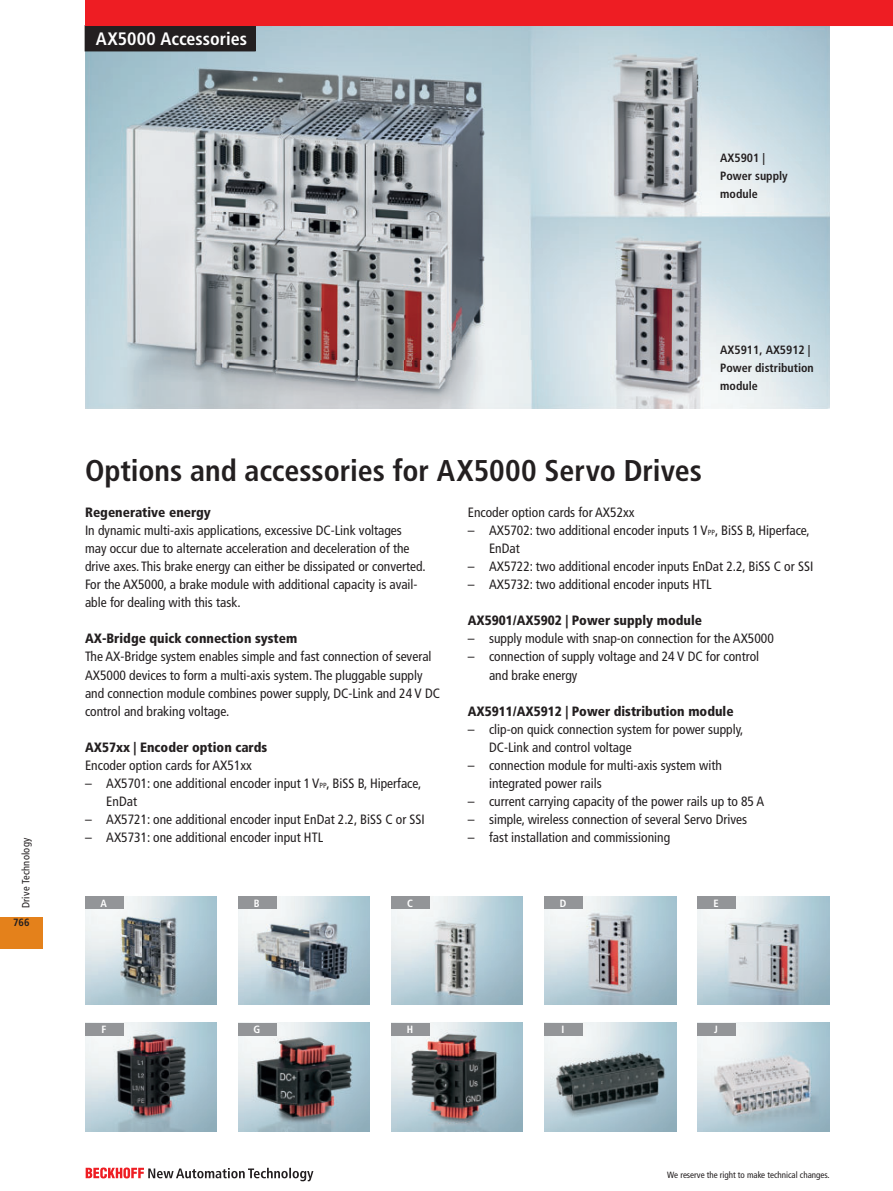
<style>
.page{position:relative;width:893px;height:1191px;background:#fff}
.page>*{position:absolute;margin:0;border:0;box-sizing:border-box;transform-origin:0 0}
.t1{font:700 condensed 30px "Frutiger";color:#231f20}
.t2{font:700 condensed 18px "Frutiger";color:#fff}
.t3{font:condensed 13.5px/18px "Frutiger";color:#231f20}
.t4{font:900 condensed 13.5px "Frutiger";color:#231f20}
.t5{font:700 condensed 12px/18px "Frutiger";color:#231f20}
.t6{font:condensed 10.5px "Frutiger";letter-spacing:.015em;color:#231f20}
.t7{font:700 condensed 10.5px "Frutiger";color:#fff}
.t8{font:700 condensed 10.5px "Frutiger";color:#231f20}
.t9{font:condensed 9px "Frutiger";color:#231f20}
.s1{font-weight:900}
.s2{font-size:7.35px}
</style>
<div class="page">
<img style="left:85px;top:26px;width:744px;height:382px">
<div style="left:85px;top:26px;width:170px;height:25px;background:#231f20"></div>
<img style="left:238px;top:1023px;width:132px;height:108px">
<img style="left:391px;top:1023px;width:132px;height:108px">
<img style="left:544px;top:1023px;width:132px;height:108px">
<img style="left:85px;top:1023px;width:132px;height:108px">
<img style="left:238px;top:896px;width:132px;height:109px">
<div style="left:238px;top:896px;width:38px;height:13px;background:#939598"></div>
<img style="left:391px;top:896px;width:132px;height:109px">
<img style="left:544px;top:896px;width:132px;height:109px">
<div style="left:391px;top:896px;width:38px;height:13px;background:#939598"></div>
<div style="left:544px;top:896px;width:39px;height:13px;background:#939598"></div>
<div style="left:85px;top:1023px;width:38px;height:12px;background:#939598"></div>
<div style="left:238px;top:1023px;width:38px;height:12px;background:#939598"></div>
<div style="left:391px;top:1023px;width:38px;height:12px;background:#939598"></div>
<div style="left:544px;top:1023px;width:39px;height:12px;background:#939598"></div>
<img style="left:697px;top:1023px;width:132px;height:108px">
<div style="left:697px;top:1023px;width:39px;height:12px;background:#939598"></div>
<img style="left:85px;top:896px;width:132px;height:109px">
<div style="left:85px;top:896px;width:38px;height:13px;background:#939598"></div>
<img style="left:697px;top:896px;width:132px;height:109px">
<div style="left:697px;top:896px;width:39px;height:13px;background:#939598"></div>
<div style="left:85px;top:0;width:808px;height:26px;background:#ee1d23"></div>
<svg style="left:86px;top:1167px;width:227px;height:14px"></svg>
<div style="left:0;top:916px;width:43px;height:32px;background:#e4811b"></div>
<p class="t2" style="left:96px;top:31px;width:153px">AX5000 Accessories</p>
<p class="t5" style="left:720px;top:150px;width:69px">AX5901 |<br>Power supply module</p>
<p class="t6" style="left:22px;top:908px;width:72px;rotate:-90deg">Drive Technology</p>
<p class="t8" style="left:13px;top:918px;width:18px">766</p>
<p class="t5" style="left:720px;top:341px;width:95px">AX5911, AX5912 |<br>Power distribution module</p>
<p class="t1" style="left:85px;top:458px;width:618px">Options and accessories for AX5000 Servo Drives</p>
<p class="t3" style="left:85px;top:504px;width:342px"><span class="s1">Regenerative energy<br></span>In dynamic multi-axis applications, excessive DC-Link voltages may occur due to alternate acceleration and deceleration of the drive axes. This brake energy can either be dissipated or converted.<br>For the AX5000, a brake module with additional capacity is avail&shy;able for dealing with this task.</p>
<p class="t3" style="left:85px;top:631px;width:357px"><span class="s1">AX-Bridge quick connection system<br></span>The AX-Bridge system enables simple and fast connection of several AX5000 devices to form a multi-axis system. The pluggable supply and connection module combines power supply, DC-Link and 24 V DC control and braking voltage.</p>
<p class="t3" style="left:85px;top:739px;width:184px"><span class="s1">AX57xx | Encoder option cards<br></span>Encoder option cards for AX51xx</p>
<p class="t3" style="left:106px;top:775px;width:316px;text-indent:-21px">– AX5701: one additional encoder input 1V<span class="s2">PP</span>, BiSS B, Hiperface,<br>EnDat</p>
<p class="t3" style="left:85px;top:811px;width:341px">– AX5721: one additional encoder input EnDat 2.2, BiSS C or SSI</p>
<p class="t3" style="left:85px;top:829px;width:240px">– AX5731: one additional encoder input HTL</p>
<p class="t3" style="left:468px;top:504px;width:168px">Encoder option cards for AX52xx</p>
<p class="t3" style="left:489px;top:522px;width:322px;text-indent:-21px">– AX5702: two additional encoder inputs 1V<span class="s2">PP</span>, BiSS B, Hiperface,<br>EnDat</p>
<p class="t3" style="left:468px;top:558px;width:347px">– AX5722: two additional encoder inputs EnDat 2.2, BiSS C or SSI</p>
<p class="t3" style="left:468px;top:576px;width:245px">– AX5732: two additional encoder inputs HTL</p>
<p class="t4" style="left:468px;top:615px;width:236px">AX5901/AX5902 | Power supply module</p>
<p class="t3" style="left:468px;top:631px;width:308px">– supply module with snap-on connection for the AX5000</p>
<p class="t3" style="left:489px;top:649px;width:272px;text-indent:-21px">– connection of supply voltage and 24 V DC for control and brake energy</p>
<p class="t4" style="left:468px;top:705px;width:267px">AX5911/AX5912 | Power distribution module</p>
<p class="t3" style="left:489px;top:721px;width:256px;text-indent:-21px">– clip-on quick connection system for power supply,<br>DC-Link and control voltage</p>
<p class="t3" style="left:489px;top:757px;width:234px;text-indent:-21px">– connection module for multi-axis system with integrated power rails</p>
<p class="t3" style="left:468px;top:793px;width:298px">– current carrying capacity of the power rails up to 85 A</p>
<p class="t3" style="left:468px;top:811px;width:281px">– simple, wireless connection of several Servo Drives</p>
<p class="t3" style="left:468px;top:829px;width:204px">– fast installation and commissioning</p>
<p class="t7" style="left:254px;top:898px;width:7px">B</p>
<p class="t7" style="left:407px;top:898px;width:7px">C</p>
<p class="t7" style="left:560px;top:898px;width:8px">D</p>
<p class="t7" style="left:101px;top:898px;width:8px">A</p>
<p class="t7" style="left:713px;top:898px;width:7px">E</p>
<p class="t7" style="left:101px;top:1025px;width:6px">F</p>
<p class="t7" style="left:253px;top:1025px;width:8px">G</p>
<p class="t7" style="left:407px;top:1025px;width:8px">H</p>
<p class="t7" style="left:562px;top:1025px;width:4px">I</p>
<p class="t7" style="left:714px;top:1025px;width:5px">J</p>
<p class="t9" style="left:667px;top:1171px;width:164px">We reserve the right to make technical changes.</p>
</div>
